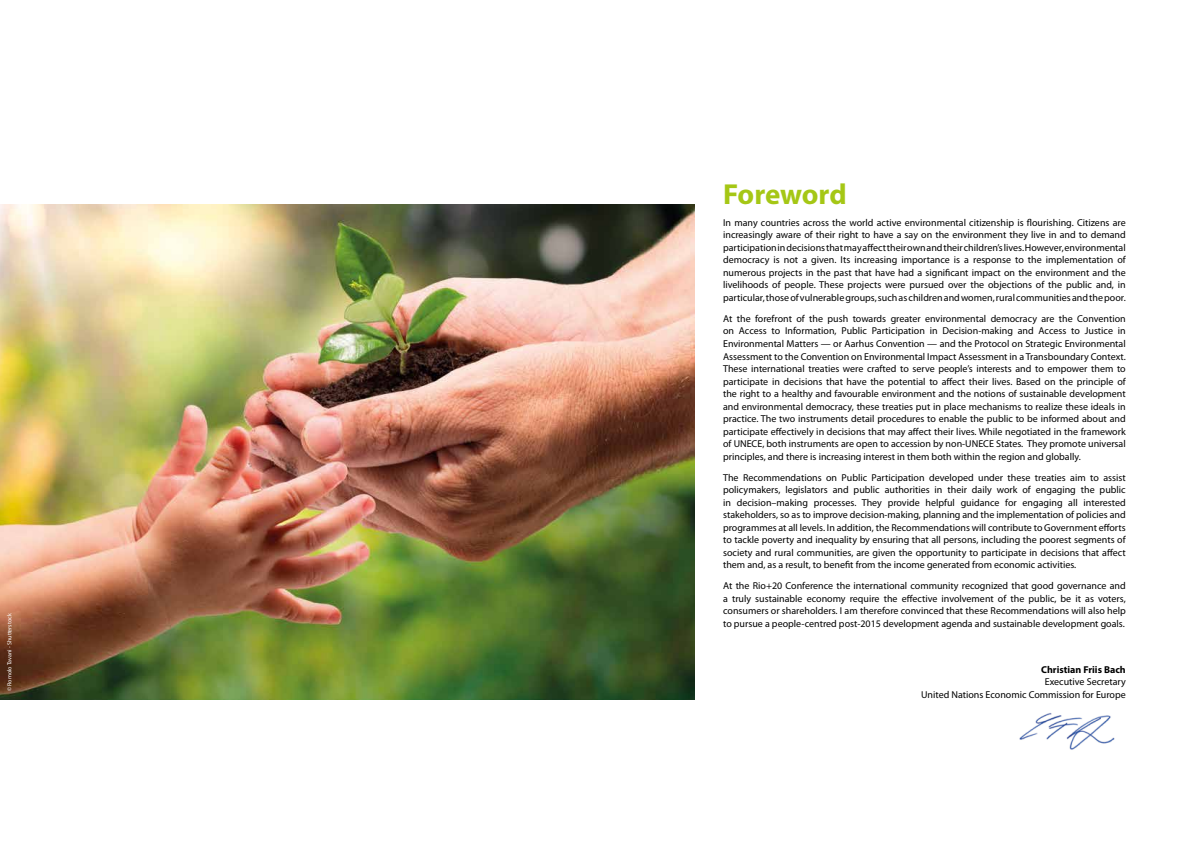
<style>
.page{position:relative;width:1191px;height:842px;background:#fff}
.page>*{position:absolute;margin:0;border:0;box-sizing:border-box;transform-origin:0 0}
.t1{font:700 29px "Myriad Pro";letter-spacing:-.01em;color:#a5c715}
.t2{font:10px/12.5px "Myriad Pro";color:#000;text-align:justify}
.t3{font:700 10px "Myriad Pro";color:#000}
.t4{font:6px "Myriad Pro";color:#fff}
</style>
<div class="page">
<img style="left:0;top:204px;width:694px;height:495px">
<img style="left:1019px;top:713px;width:96px;height:37px">
<p class="t4" style="left:6px;top:691px;width:79px;rotate:-90deg">© Romolo Tavani - Shutterstock</p>
<h1 class="t1" style="left:723px;top:175px;width:125px">Foreword</h1>
<p class="t2" style="left:723px;top:216px;width:404px">In many countries across the world active environmental citizenship is flourishing. Citizens are increasingly aware of their right to have a say on the environment they live in and to demand participation in decisions that may affect their own and their children’s lives. However, environmental democracy is not a given. Its increasing importance is a response to the implementation of numerous projects in the past that have had a significant impact on the environment and the livelihoods of people. These projects were pursued over the objections of the public and, in particular, those of vulnerable groups, such as children and women, rural communities and the poor.</p>
<p class="t2" style="left:723px;top:312px;width:404px">At the forefront of the push towards greater environmental democracy are the Convention on Access to Information, Public Participation in Decision-making and Access to Justice in Environmental Matters — or Aarhus Convention — and the Protocol on Strategic Environmental Assessment to the Convention on Environmental Impact Assessment in a Transboundary Context.<br>These international treaties were crafted to serve people’s interests and to empower them to participate in decisions that have the potential to affect their lives. Based on the principle of the right to a healthy and favourable environment and the notions of sustainable development and environmental democracy, these treaties put in place mechanisms to realize these ideals in practice. The two instruments detail procedures to enable the public to be informed about and participate effectively in decisions that may affect their lives. While negotiated in the framework of UNECE, both instruments are open to accession by non-UNECE States. They promote universal principles, and there is increasing interest in them both within the region and globally.</p>
<p class="t2" style="left:723px;top:471px;width:404px">The Recommendations on Public Participation developed under these treaties aim to assist policymakers, legislators and public authorities in their daily work of engaging the public in decision–making processes. They provide helpful guidance for engaging all interested stakeholders, so as to improve decision-making, planning and the implementation of policies and programmes at all levels. In addition, the Recommendations will contribute to Government efforts to tackle poverty and inequality by ensuring that all persons, including the poorest segments of society and rural communities, are given the opportunity to participate in decisions that affect them and, as a result, to benefit from the income generated from economic activities.</p>
<p class="t2" style="left:723px;top:580px;width:404px">At the Rio+20 Conference the international community recognized that good governance and a truly sustainable economy require the effective involvement of the public, be it as voters, consumers or shareholders. I am therefore convinced that these Recommendations will also help to pursue a people-centred post-2015 development agenda and sustainable development goals.</p>
<p class="t3" style="left:1041px;top:663px;width:86px">Christian Friis Bach</p>
<p class="t2" style="left:921px;top:675px;width:206px;text-align:right">Executive Secretary<br>United Nations Economic Commission for Europe</p>
</div>
